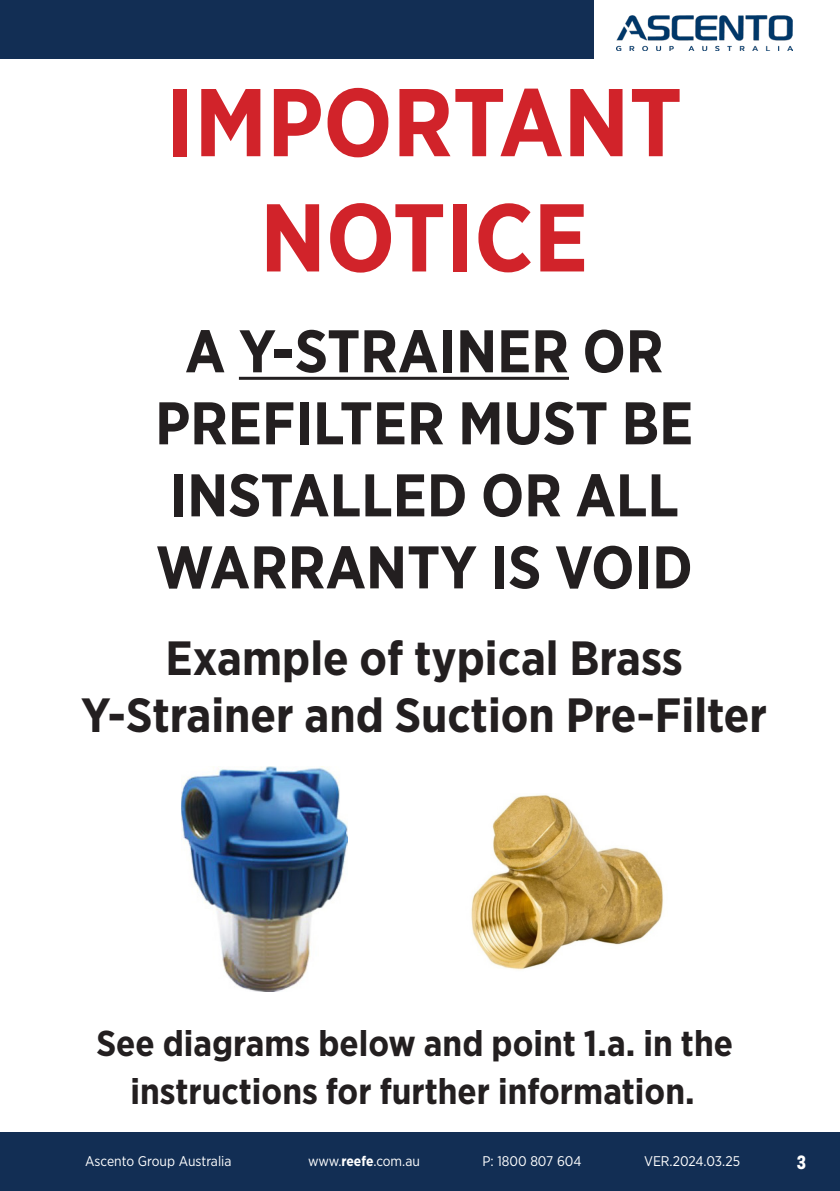
<style>
.page{position:relative;width:840px;height:1191px;background:#fff}
.page>*{position:absolute;margin:0;border:0;box-sizing:border-box;transform-origin:0 0}
.t1{font:700 96px/115.2px "Gotham Narrow";color:#d1232a;text-align:center}
.t2{font:700 60px/72px "Gotham Narrow";color:#231f20;text-align:center}
.t3{font:700 48px/57.6px "Gotham Narrow";color:#231f20;text-align:center}
.t4{font:700 36px/48px "Gotham Narrow";color:#231f20;text-align:center}
.t5{font:700 20px "Config Condensed";color:#fff}
.t6{font:14px "Gotham Narrow";color:#fff}
.s1{font-weight:700}
</style>
<div class="page">
<div style="left:0;top:0;width:593px;height:59px;background:#122e54"></div>
<div style="left:0;top:1132px;width:839px;height:59px;background:#122e54"></div>
<img style="left:616px;top:15px;width:176px;height:35px">
<hr style="left:239px;top:377px;width:329px;height:3px;background:#231f20">
<img style="left:471px;top:795px;width:192px;height:175px">
<img style="left:182px;top:766px;width:166px;height:225px">
<p class="t1" style="left:166px;top:64px;width:517px">IMPORTANT<br>NOTICE</p>
<p class="t2" style="left:155px;top:315px;width:539px">A Y-STRAINER OR<br>PREFILTER MUST BE<br>INSTALLED OR ALL<br>WARRANTY IS VOID</p>
<p class="t3" style="left:81px;top:628px;width:687px">Example of typical Brass<br>Y-Strainer and Suction Pre-Filter</p>
<p class="t4" style="left:96px;top:1019px;width:637px">See diagrams below and point 1.a. in the instructions for further information.</p>
<p class="t6" style="left:85px;top:1152px;width:148px">Ascento Group Australia</p>
<p class="t6" style="left:308px;top:1152px;width:113px">www.<span class="s1">reefe</span>.com.au</p>
<p class="t6" style="left:482px;top:1152px;width:101px">P: 1800 807 604</p>
<p class="t6" style="left:643px;top:1152px;width:97px">VER.2024.03.25</p>
<p class="t5" style="left:796px;top:1150px;width:11px">3</p>
</div>
